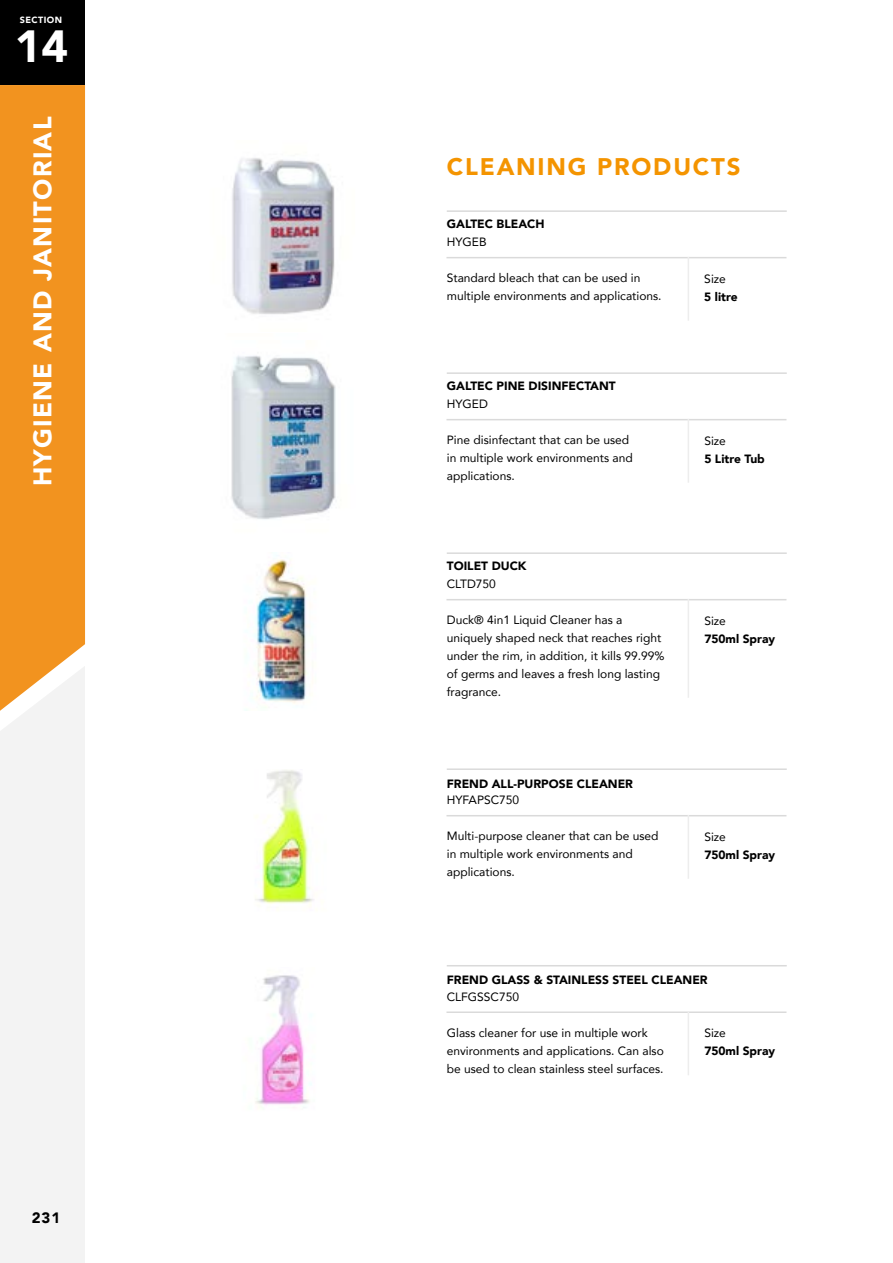
<style>
.page{position:relative;width:893px;height:1263px;background:#fff}
.page>*{position:absolute;margin:0;border:0;box-sizing:border-box;transform-origin:0 0}
.t1{font:900 45px "Avenir";color:#fff}
.t2{font:900 25.5px "Avenir";letter-spacing:.05em;color:#fff}
.t3{font:900 24px "Avenir";letter-spacing:.075em;color:#f49400}
.t4{font:900 15px "Avenir";color:#000}
.t5{font:12px/18px "Avenir";color:#000}
.t6{font:900 12px "Avenir";color:#000}
.t7{font:900 9px "Avenir";letter-spacing:.05em;color:#fff}
</style>
<div class="page">
<div style="left:0;top:85px;width:85px;height:581px;background:#f2931f"></div>
<div style="left:0;top:0;width:85px;height:85px;background:#000"></div>
<div style="left:0;top:666px;width:85px;height:597px;background:#f3f3f3"></div>
<hr style="left:446px;top:257px;width:340px;height:1px;background:#dadada">
<hr style="left:447px;top:210px;width:340px;height:2px;background:#dadada">
<hr style="left:688px;top:257px;width:1px;height:64px;background:#ededed">
<hr style="left:446px;top:419px;width:340px;height:1px;background:#dadada">
<hr style="left:447px;top:372px;width:340px;height:2px;background:#dadada">
<hr style="left:688px;top:419px;width:1px;height:64px;background:#ededed">
<hr style="left:446px;top:599px;width:340px;height:1px;background:#dadada">
<hr style="left:447px;top:552px;width:340px;height:2px;background:#dadada">
<hr style="left:688px;top:599px;width:1px;height:99px;background:#ededed">
<hr style="left:446px;top:815px;width:340px;height:1px;background:#dadada">
<hr style="left:447px;top:768px;width:340px;height:2px;background:#dadada">
<hr style="left:688px;top:815px;width:1px;height:64px;background:#ededed">
<hr style="left:446px;top:1011px;width:340px;height:2px;background:#dadada">
<hr style="left:447px;top:965px;width:340px;height:1px;background:#dadada">
<hr style="left:688px;top:1011px;width:1px;height:64px;background:#ededed">
<img style="left:232px;top:158px;width:103px;height:156px">
<img style="left:231px;top:355px;width:105px;height:165px">
<img style="left:245px;top:555px;width:62px;height:156px">
<img style="left:255px;top:770px;width:59px;height:136px">
<img style="left:255px;top:975px;width:57px;height:133px">
<p class="t7" style="left:20px;top:14px;width:44px">SECTION</p>
<h1 class="t1" style="left:15px;top:17px;width:55px">14</h1>
<h2 class="t2" style="left:26px;top:486px;width:371px;rotate:-90deg">HYGIENE AND JANITORIAL</h2>
<p class="t4" style="left:32px;top:1208px;width:30px">231</p>
<h3 class="t3" style="left:447px;top:151px;width:295px">CLEANING PRODUCTS</h3>
<p class="t6" style="left:447px;top:216px;width:99px">GALTEC BLEACH</p>
<p class="t5" style="left:447px;top:234px;width:41px">HYGEB</p>
<p class="t5" style="left:447px;top:270px;width:216px">Standard bleach that can be used in multiple environments and applications.</p>
<p class="t5" style="left:704px;top:270px;width:23px">Size</p>
<p class="t6" style="left:704px;top:289px;width:35px">5 litre</p>
<p class="t6" style="left:447px;top:378px;width:170px">GALTEC PINE DISINFECTANT</p>
<p class="t5" style="left:447px;top:396px;width:43px">HYGED</p>
<p class="t5" style="left:447px;top:432px;width:187px">Pine disinfectant that can be used in multiple work environments and applications.</p>
<p class="t5" style="left:704px;top:432px;width:23px">Size</p>
<p class="t6" style="left:704px;top:451px;width:62px">5 Litre Tub</p>
<p class="t6" style="left:447px;top:558px;width:81px">TOILET DUCK</p>
<p class="t5" style="left:447px;top:576px;width:51px">CLTD750</p>
<p class="t5" style="left:447px;top:612px;width:219px">Duck® 4in1 Liquid Cleaner has a uniquely shaped neck that reaches right under the rim, in addition, it kills 99.99% of germs and leaves a fresh long lasting fragrance.</p>
<p class="t5" style="left:704px;top:612px;width:23px">Size</p>
<p class="t6" style="left:704px;top:631px;width:72px">750ml Spray</p>
<p class="t6" style="left:447px;top:776px;width:188px">FREND ALL-PURPOSE CLEANER</p>
<p class="t5" style="left:447px;top:792px;width:74px">HYFAPSC750</p>
<p class="t5" style="left:447px;top:828px;width:213px">Multi-purpose cleaner that can be used in multiple work environments and applications.</p>
<p class="t5" style="left:704px;top:828px;width:23px">Size</p>
<p class="t6" style="left:704px;top:847px;width:72px">750ml Spray</p>
<p class="t6" style="left:447px;top:972px;width:262px">FREND GLASS &amp; STAINLESS STEEL CLEANER</p>
<p class="t5" style="left:447px;top:988px;width:74px">CLFGSSC750</p>
<p class="t5" style="left:447px;top:1024px;width:219px">Glass cleaner for use in multiple work environments and applications. Can also be used to clean stainless steel surfaces.</p>
<p class="t5" style="left:704px;top:1024px;width:23px">Size</p>
<p class="t6" style="left:704px;top:1043px;width:72px">750ml Spray</p>
</div>
